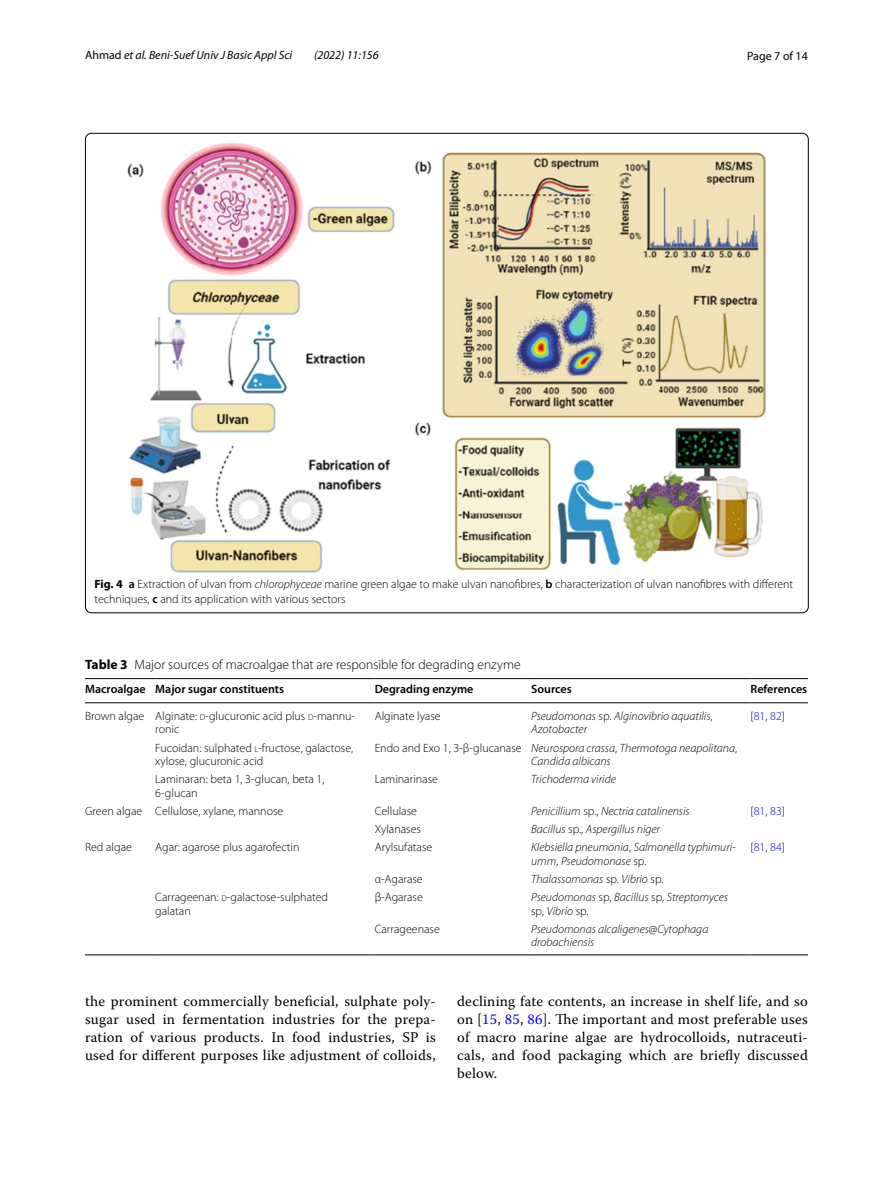
<style>
.page{position:relative;width:893px;height:1187px;background:#fff}
.page>*{position:absolute;margin:0;border:0;box-sizing:border-box;transform-origin:0 0}
.t1{font:14.7px/18px "Warnock Pro";letter-spacing:.015em;color:#000;text-align:justify}
.t2{font:300 13.5px "Myriad Pro";color:#000}
.t3{font:300 12px/13.5px "Myriad Pro";color:#000}
.t4{font:italic 300 12px/13.5px "Myriad Pro";color:#000}
.t5{font:600 12px "Myriad Pro";color:#000}
.t6{font:italic 12px "Myriad Pro";color:#000}
.t7{font:300 12px "Myriad Pro";color:#00f}
.t8{font:12px "Myriad Pro";color:#000}
.s1{font-style:normal}
.s2{font-weight:700}
.s3{font-weight:600}
.s4{font-style:italic}
.s5{font-size:8.4px}
.s6{font-style:inherit}
.s7{color:#000}
.s8{color:#00f}
</style>
<div class="page">
<img style="left:128px;top:142px;width:638px;height:430px">
<hr style="left:85px;top:678px;width:70px;height:1px;background:#000">
<hr style="left:85px;top:702px;width:70px;height:1px;background:#000">
<hr style="left:155px;top:678px;width:220px;height:1px;background:#000">
<hr style="left:155px;top:702px;width:220px;height:1px;background:#000">
<hr style="left:375px;top:678px;width:156px;height:1px;background:#000">
<hr style="left:375px;top:702px;width:156px;height:1px;background:#000">
<hr style="left:531px;top:678px;width:219px;height:1px;background:#000">
<hr style="left:531px;top:702px;width:219px;height:1px;background:#000">
<hr style="left:750px;top:678px;width:58px;height:1px;background:#000">
<hr style="left:750px;top:702px;width:58px;height:1px;background:#000">
<hr style="left:85px;top:954px;width:70px;height:1px;background:#000">
<hr style="left:750px;top:954px;width:58px;height:1px;background:#000">
<hr style="left:155px;top:954px;width:220px;height:1px;background:#000">
<hr style="left:375px;top:954px;width:156px;height:1px;background:#000">
<hr style="left:531px;top:954px;width:219px;height:1px;background:#000">
<p class="t6" style="left:85px;top:48px;width:209px"><span class="s1">Ahmad</span> et al. Beni-Suef Univ J Basic Appl Sci</p>
<p class="t6" style="left:314px;top:48px;width:66px">(2022) 11:156</p>
<p class="t8" style="left:747px;top:48px;width:62px">Page 7 of 14</p>
<p class="t3" style="left:94px;top:576px;width:700px;line-height:15px"><span class="s2">Fig. 4</span> <span class="s3">a</span> Extraction of ulvan from <span class="s4">chlorophyceae</span> marine green algae to make ulvan nanofibres, <span class="s3">b</span> characterization of ulvan nanofibres with different techniques, <span class="s3">c</span> and its application with various sectors</p>
<p class="t2" style="left:85px;top:656px;width:437px"><span class="s2">Table 3</span> Major sources of macroalgae that are responsible for degrading enzyme</p>
<p class="t5" style="left:85px;top:681px;width:201px">Macroalgae Major sugar constituents</p>
<p class="t5" style="left:375px;top:681px;width:100px">Degrading enzyme</p>
<p class="t5" style="left:531px;top:681px;width:42px">Sources</p>
<p class="t5" style="left:750px;top:681px;width:58px">References</p>
<p class="t3" style="left:155px;top:709px;width:201px;text-indent:-70px">Brown algae Alginate: <span class="s5">d</span>-glucuronic acid plus <span class="s5">d</span><span class="s6">-</span>mannu&shy;ronic</p>
<p class="t3" style="left:375px;top:709px;width:68px">Alginate lyase</p>
<p class="t4" style="left:531px;top:709px;width:183px">Pseudomonas <span class="s1">sp.</span> Alginovibrio aquatilis<span class="s1">,<br></span>Azotobacter</p>
<p class="t7" style="left:750px;top:709px;width:36px"><span class="s7">[</span>81<span class="s7">,</span> 82<span class="s7">]</span></p>
<p class="t3" style="left:155px;top:741px;width:199px">Fucoidan: sulphated <span class="s5">l</span>-fructose, galactose, xylose, glucuronic acid</p>
<p class="t4" style="left:531px;top:741px;width:208px;text-indent:-156px"><span class="s1">Endo and Exo 1, 3-β-glucanase</span> Neurospora crassa<span class="s1">,</span> Thermotoga neapolitana<span class="s1">,<br></span>Candida albicans</p>
<p class="t3" style="left:155px;top:772px;width:171px">Laminaran: beta 1, 3-glucan, beta 1,<br>6-glucan</p>
<p class="t3" style="left:375px;top:772px;width:65px">Laminarinase</p>
<p class="t4" style="left:531px;top:772px;width:86px">Trichoderma viride</p>
<p class="t3" style="left:85px;top:804px;width:200px">Green algae Cellulose, xylane, mannose</p>
<p class="t3" style="left:375px;top:804px;width:44px">Cellulase</p>
<p class="t4" style="left:531px;top:804px;width:160px">Penicillium <span class="s1">sp.,</span> Nectria catalinensis</p>
<p class="t7" style="left:750px;top:804px;width:36px"><span class="s7">[</span>81<span class="s7">,</span> 83<span class="s7">]</span></p>
<p class="t3" style="left:375px;top:822px;width:48px">Xylanases</p>
<p class="t4" style="left:531px;top:822px;width:130px">Bacillus <span class="s1">sp.,</span> Aspergillus niger</p>
<p class="t3" style="left:85px;top:840px;width:48px">Red algae</p>
<p class="t3" style="left:155px;top:840px;width:146px">Agar: agarose plus agarofectin</p>
<p class="t3" style="left:375px;top:840px;width:59px">Arylsufatase</p>
<p class="t4" style="left:531px;top:840px;width:206px">Klebsiella pneumonia<span class="s1">,</span> Salmonella typhimuri&shy;umm<span class="s1">,</span> Pseudomonase <span class="s1">sp.</span></p>
<p class="t7" style="left:750px;top:840px;width:36px"><span class="s7">[</span>81<span class="s7">,</span> 84<span class="s7">]</span></p>
<p class="t3" style="left:375px;top:872px;width:50px">α-Agarase</p>
<p class="t4" style="left:531px;top:872px;width:134px">Thalassomonas <span class="s1">sp.</span> Vibrio <span class="s1">sp.</span></p>
<p class="t3" style="left:155px;top:890px;width:174px">Carrageenan: <span class="s5">d</span>-galactose-sulphated galatan</p>
<p class="t3" style="left:375px;top:890px;width:50px">β-Agarase</p>
<p class="t4" style="left:531px;top:890px;width:198px">Pseudomonas <span class="s1">sp,</span> Bacillus <span class="s1">sp,</span> Streptomyces <span class="s1">sp,</span> Vibrio <span class="s1">sp</span>.</p>
<p class="t3" style="left:375px;top:922px;width:67px">Carrageenase</p>
<p class="t4" style="left:531px;top:922px;width:179px">Pseudomonas alcaligenes@Cytophaga drobachiensis</p>
<p class="t1" style="left:85px;top:991px;width:352px">the prominent commercially beneficial, sulphate poly&shy;sugar used in fermentation industries for the prepa&shy;ration of various products. In food industries, SP is used for different purposes like adjustment of colloids,</p>
<p class="t1" style="left:457px;top:991px;width:352px">declining fate contents, an increase in shelf life, and so on [<span class="s8">15</span>, <span class="s8">85</span>, <span class="s8">86</span>]. The important and most preferable uses of macro marine algae are hydrocolloids, nutraceuti&shy;cals, and food packaging which are briefly discussed below.</p>
</div>
